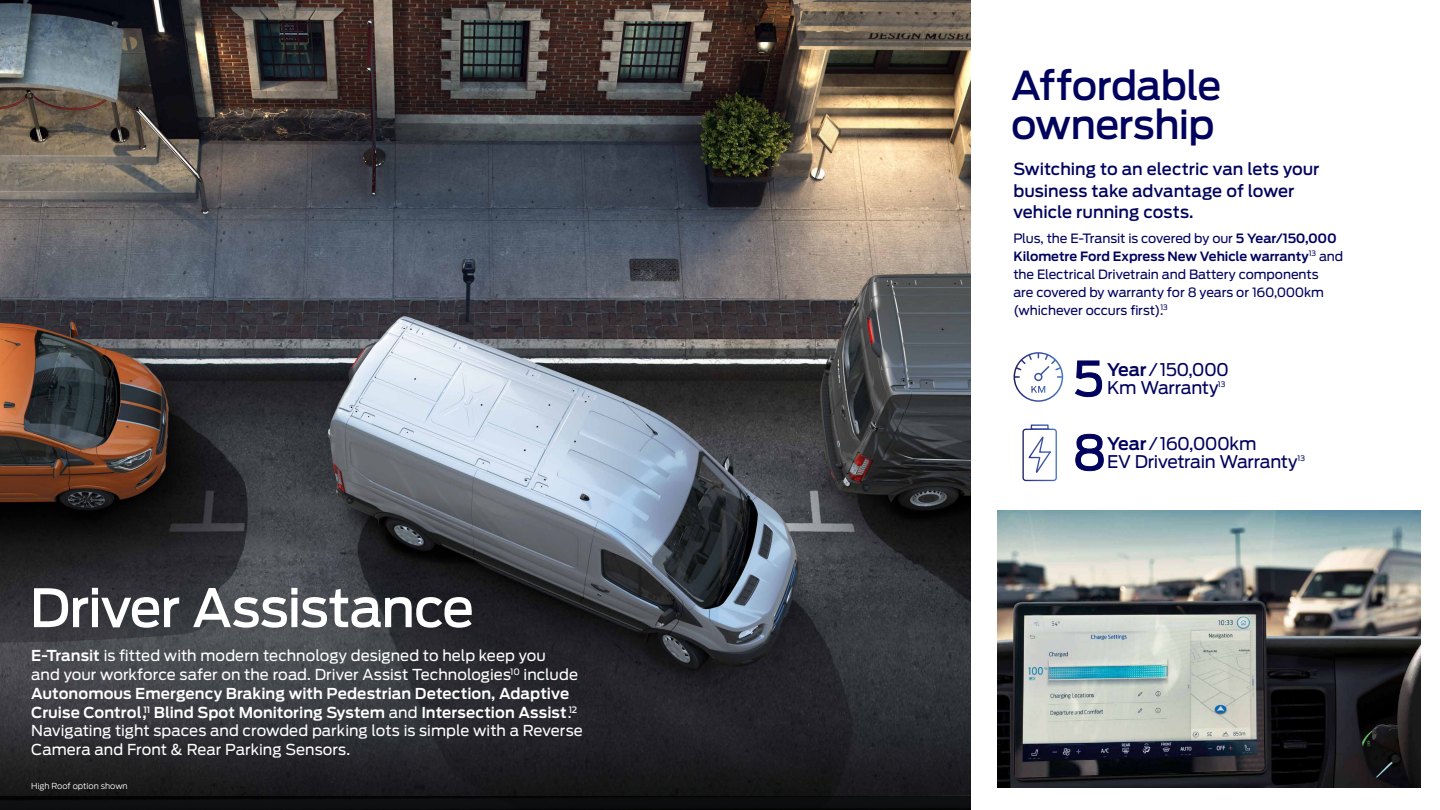
<style>
.page{position:relative;width:1440px;height:810px;background:#fff}
.page>*{position:absolute;margin:0;border:0;box-sizing:border-box;transform-origin:0 0}
.t1{font:500 52.5px "Ford Antenna";letter-spacing:-.02em;color:#fff}
.t2{font:500 39.45px/39px "Ford Antenna";letter-spacing:-.015em;color:#00025d}
.t3{font:17.4px/18.4px "Ford Antenna";letter-spacing:-.025em;color:#00025d}
.t4{font:500 16.5px/21.8px "Ford Antenna";color:#00025d}
.t5{font:15px/18.8px "Ford Antenna";color:#fff}
.t6{font:12.75px/18px "Ford Antenna";letter-spacing:-.01em;color:#00025d}
.t7{font:300 8.25px "Ford Antenna";color:#fff}
.t8{font:7.5px "Ford Antenna";color:#00025d}
.s1{font-weight:600}
</style>
<div class="page">
<img style="left:0;top:0;width:971px;height:682px">
<svg style="left:0;top:682px;width:971px;height:114px;background:#26262b"></svg>
<div style="left:0;top:796px;width:971px;height:14px;background:#0d0e0f"></div>
<img style="left:997px;top:510px;width:424px;height:278px">
<svg style="left:1075px;top:361px;width:27px;height:36px"></svg>
<svg style="left:1014px;top:352px;width:49px;height:50px"></svg>
<svg style="left:1022px;top:424px;width:35px;height:58px"></svg>
<svg style="left:1076px;top:434px;width:28px;height:37px"></svg>
<h1 class="t1" style="left:30px;top:562px;width:446px">Driver Assistance</h1>
<p class="t5" style="left:31px;top:645px;width:553px"><span class="s1">E-Transit</span> is fitted with modern technology designed to help keep you<br>and your workforce safer on the road. Driver Assist Technologies<sup>10</sup> include <span class="s1">Autonomous Emergency Braking with Pedestrian Detection, Adaptive Cruise Control,</span><sup>11</sup> <span class="s1">Blind Spot Monitoring System</span> and <span class="s1">Intersection Assist</span>.<sup>12<br></sup>Navigating tight spaces and crowded parking lots is simple with a Reverse Camera and Front &amp; Rear Parking Sensors.</p>
<p class="t7" style="left:31px;top:779px;width:98px">High Roof option shown</p>
<h2 class="t2" style="left:1011px;top:62px;width:212px">Affordable ownership</h2>
<p class="t4" style="left:1013px;top:156px;width:308px">Switching to an electric van lets your business take advantage of lower vehicle running costs.</p>
<p class="t6" style="left:1013px;top:228px;width:331px">Plus, the E-Transit is covered by our <span class="s1">5 Year/150,000<br>Kilometre Ford Express New Vehicle warranty</span><sup>13</sup> and the Electrical Drivetrain and Battery components<br>are covered by warranty for 8 years or 160,000km (whichever occurs first).<sup>13</sup></p>
<p class="t3" style="left:1107px;top:359px;width:124px"><span class="s1">Year</span> / 150,000<br>Km Warranty</p>
<p class="t8" style="left:1218px;top:378px;width:9px">13</p>
<p class="t3" style="left:1107px;top:432px;width:192px"><span class="s1">Year</span> / 160,000km<br>EV Drivetrain Warranty</p>
<p class="t8" style="left:1298px;top:452px;width:9px">13</p>
</div>
